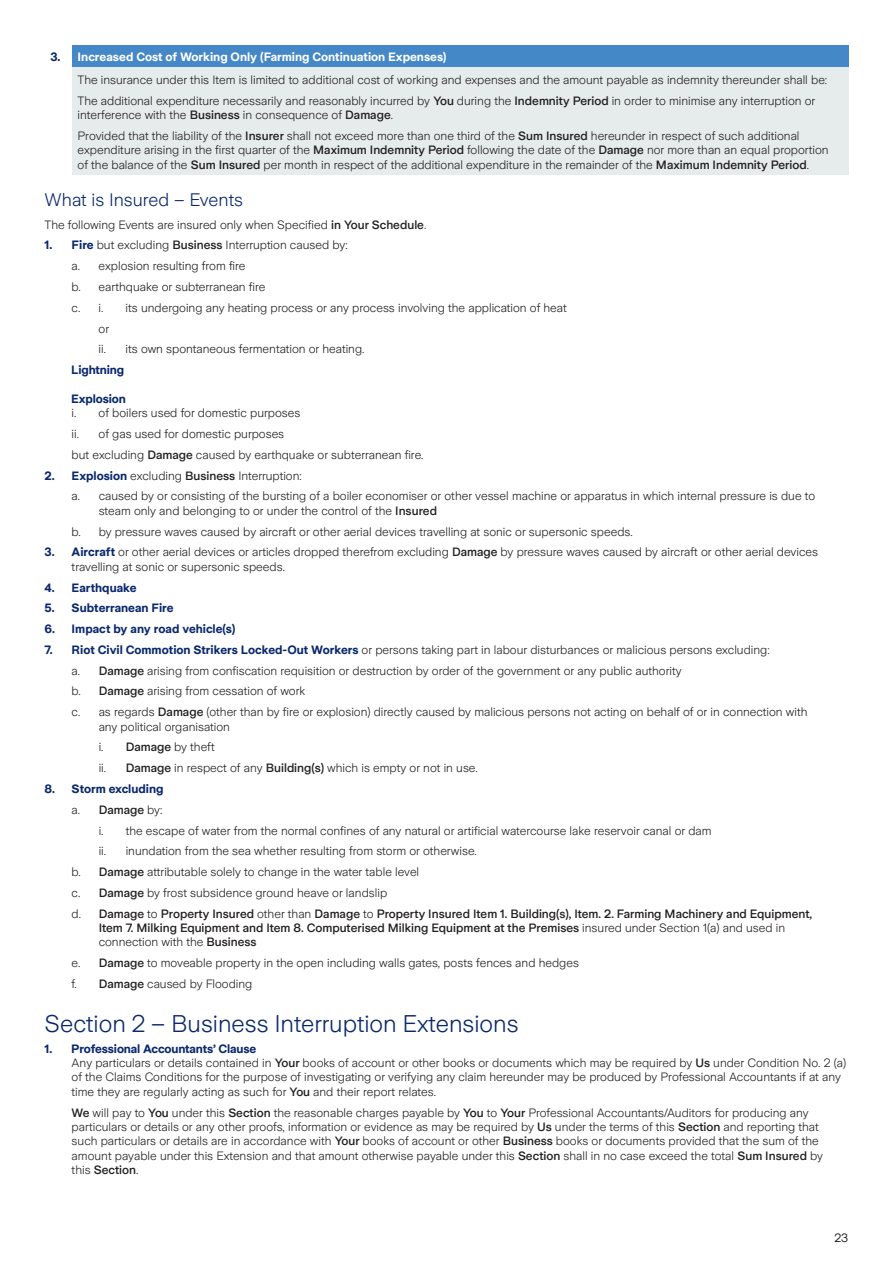
<style>
.page{position:relative;width:893px;height:1263px;background:#fff}
.page>*{position:absolute;margin:0;border:0;box-sizing:border-box;transform-origin:0 0}
.t1{font:300 24px "Zurich Sans";color:#09286d}
.t2{font:300 18px "Zurich Sans";color:#09286d}
.t3{font:300 12px/14.4px "Zurich Sans";color:#231f20}
.t4{font:500 12px/14.4px "Zurich Sans";color:#231f20}
.t5{font:700 12px "Zurich Sans";color:#09286d}
.t6{font:12px "Zurich Sans";color:#231f20}
.s1{font-weight:700;color:#09286d}
.s2{font-weight:700;color:#fff}
.s3{font-weight:500}
.s4{font-weight:300}
</style>
<div class="page">
<div style="left:72px;top:45px;width:776px;height:22px;background:#4588c7"></div>
<div style="left:72px;top:67px;width:776px;height:108px;background:#e6eceb"></div>
<p class="t3" style="left:78px;top:46px;width:751px;line-height:22.8px;text-indent:-27px"><span class="s1">3.</span> <span class="s2">Increased Cost of Working Only (Farming Continuation Expenses)<br></span>The insurance under this Item is limited to additional cost of working and expenses and the amount payable as indemnity thereunder shall be:</p>
<p class="t3" style="left:78px;top:94px;width:739px">The additional expenditure necessarily and reasonably incurred by <span class="s3">You</span> during the <span class="s3">Indemnity Period</span> in order to minimise any interruption or interference with the <span class="s3">Business</span> in consequence of <span class="s3">Damage</span>.</p>
<p class="t3" style="left:78px;top:129px;width:752px">Provided that the liability of the <span class="s3">Insurer</span> shall not exceed more than one third of the <span class="s3">Sum Insured</span> hereunder in respect of such additional expenditure arising in the first quarter of the <span class="s3">Maximum Indemnity Period</span> following the date of the <span class="s3">Damage</span> nor more than an equal proportion of the balance of the <span class="s3">Sum Insured</span> per month in respect of the additional expenditure in the remainder of the <span class="s3">Maximum Indemnity Period</span>.</p>
<h2 class="t2" style="left:45px;top:190px;width:200px">What is Insured – Events</h2>
<p class="t3" style="left:45px;top:217px;width:383px">The following Events are insured only when Specified <span class="s3">in Your Schedule</span>.</p>
<p class="t3" style="left:72px;top:235px;width:277px;line-height:20.7px;text-indent:-27px"><span class="s1">1. Fire</span> but excluding <span class="s3">Business</span> Interruption caused by: a. explosion resulting from fire<br>b. earthquake or subterranean fire<br>c. i.</p>
<p class="t3" style="left:126px;top:301px;width:443px">its undergoing any heating process or any process involving the application of heat</p>
<p class="t3" style="left:99px;top:318px;width:267px;line-height:20.9px">or<br>ii. its own spontaneous fermentation or heating.</p>
<p class="t5" style="left:71px;top:363px;width:55px">Lightning</p>
<p class="t5" style="left:71px;top:392px;width:56px">Explosion</p>
<p class="t3" style="left:72px;top:403px;width:353px;line-height:20.9px">i. of boilers used for domestic purposes<br>ii. of gas used for domestic purposes<br>but excluding <span class="s3">Damage</span> caused by earthquake or subterranean fire.</p>
<p class="t3" style="left:72px;top:465px;width:745px;line-height:20.9px;text-indent:-27px"><span class="s1">2. Explosion</span> excluding <span class="s3">Business</span> Interruption:<br>a. caused by or consisting of the bursting of a boiler economiser or other vessel machine or apparatus in which internal pressure is due to</p>
<p class="t3" style="left:72px;top:500px;width:563px;line-height:20.9px;text-indent:27px">steam only and belonging to or under the control of the <span class="s3">Insured<br></span>b. by pressure waves caused by aircraft or other aerial devices travelling at sonic or supersonic speeds.</p>
<p class="t3" style="left:72px;top:545px;width:748px;text-indent:-27px"><span class="s1">3. Aircraft</span> or other aerial devices or articles dropped therefrom excluding <span class="s3">Damage</span> by pressure waves caused by aircraft or other aerial devices travelling at sonic or supersonic speeds.</p>
<p class="t5" style="left:45px;top:581px;width:94px">4. Earthquake</p>
<p class="t5" style="left:45px;top:602px;width:131px">5. Subterranean Fire</p>
<p class="t5" style="left:45px;top:622px;width:192px">6. Impact by any road vehicle(s)</p>
<p class="t3" style="left:72px;top:639px;width:737px;line-height:20.9px;text-indent:-27px"><span class="s1">7. Riot Civil Commotion Strikers Locked-Out Workers</span> or persons taking part in labour disturbances or malicious persons excluding:<br>a. <span class="s3">Damage</span> arising from confiscation requisition or destruction by order of the government or any public authority<br>b. <span class="s3">Damage</span> arising from cessation of work<br>c. as regards <span class="s3">Damage</span> (other than by fire or explosion) directly caused by malicious persons not acting on behalf of or in connection with</p>
<p class="t3" style="left:99px;top:716px;width:381px;line-height:20.7px">any political organisation<br>i. <span class="s3">Damage</span> by theft<br>ii. <span class="s3">Damage</span> in respect of any <span class="s3">Building(s)</span> which is empty or not in use.</p>
<p class="t5" style="left:45px;top:782px;width:120px">8. Storm excluding</p>
<p class="t4" style="left:72px;top:803px;width:92px"><span class="s4">a.</span> Damage <span class="s4">by:</span></p>
<p class="t3" style="left:99px;top:823px;width:614px">i. the escape of water from the normal confines of any natural or artificial watercourse lake reservoir canal or dam</p>
<p class="t3" style="left:99px;top:844px;width:380px">ii. inundation from the sea whether resulting from storm or otherwise.</p>
<p class="t3" style="left:72px;top:865px;width:349px">b. <span class="s3">Damage</span> attributable solely to change in the water table level</p>
<p class="t3" style="left:72px;top:886px;width:317px">c. <span class="s3">Damage</span> by frost subsidence ground heave or landslip</p>
<p class="t4" style="left:72px;top:906px;width:742px"><span class="s4">d.</span> Damage <span class="s4">to</span> Property Insured <span class="s4">other than</span> Damage <span class="s4">to</span> Property Insured Item 1. Building(s), Item. 2. Farming Machinery and Equipment,</p>
<p class="t4" style="left:99px;top:921px;width:688px">Item 7. Milking Equipment and Item 8. Computerised Milking Equipment at the Premises <span class="s4">insured under Section 1(a) and used in connection with the</span> Business</p>
<p class="t3" style="left:72px;top:953px;width:509px;line-height:20.7px">e. <span class="s3">Damage</span> to moveable property in the open including walls gates, posts fences and hedges f. <span class="s3">Damage</span> caused by Flooding</p>
<h1 class="t1" style="left:45px;top:1010px;width:475px">Section 2 – Business Interruption Extensions</h1>
<p class="t3" style="left:72px;top:1041px;width:776px;text-indent:-27px"><span class="s1">1. Professional Accountants’ Clause<br></span>Any particulars or details contained in <span class="s3">Your</span> books of account or other books or documents which may be required by <span class="s3">Us</span> under Condition No. 2 (a) of the Claims Conditions for the purpose of investigating or verifying any claim hereunder may be produced by Professional Accountants if at any time they are regularly acting as such for <span class="s3">You</span> and their report relates.</p>
<p class="t3" style="left:72px;top:1105px;width:753px"><span class="s3">We</span> will pay to <span class="s3">You</span> under this <span class="s3">Section</span> the reasonable charges payable by <span class="s3">You</span> to <span class="s3">Your</span> Professional Accountants/Auditors for producing any particulars or details or any other proofs, information or evidence as may be required by <span class="s3">Us</span> under the terms of this <span class="s3">Section</span> and reporting that such particulars or details are in accordance with <span class="s3">Your</span> books of account or other <span class="s3">Business</span> books or documents provided that the sum of the amount payable under this Extension and that amount otherwise payable under this <span class="s3">Section</span> shall in no case exceed the total <span class="s3">Sum Insured</span> by this <span class="s3">Section</span>.</p>
<p class="t6" style="left:834px;top:1231px;width:15px">23</p>
</div>
